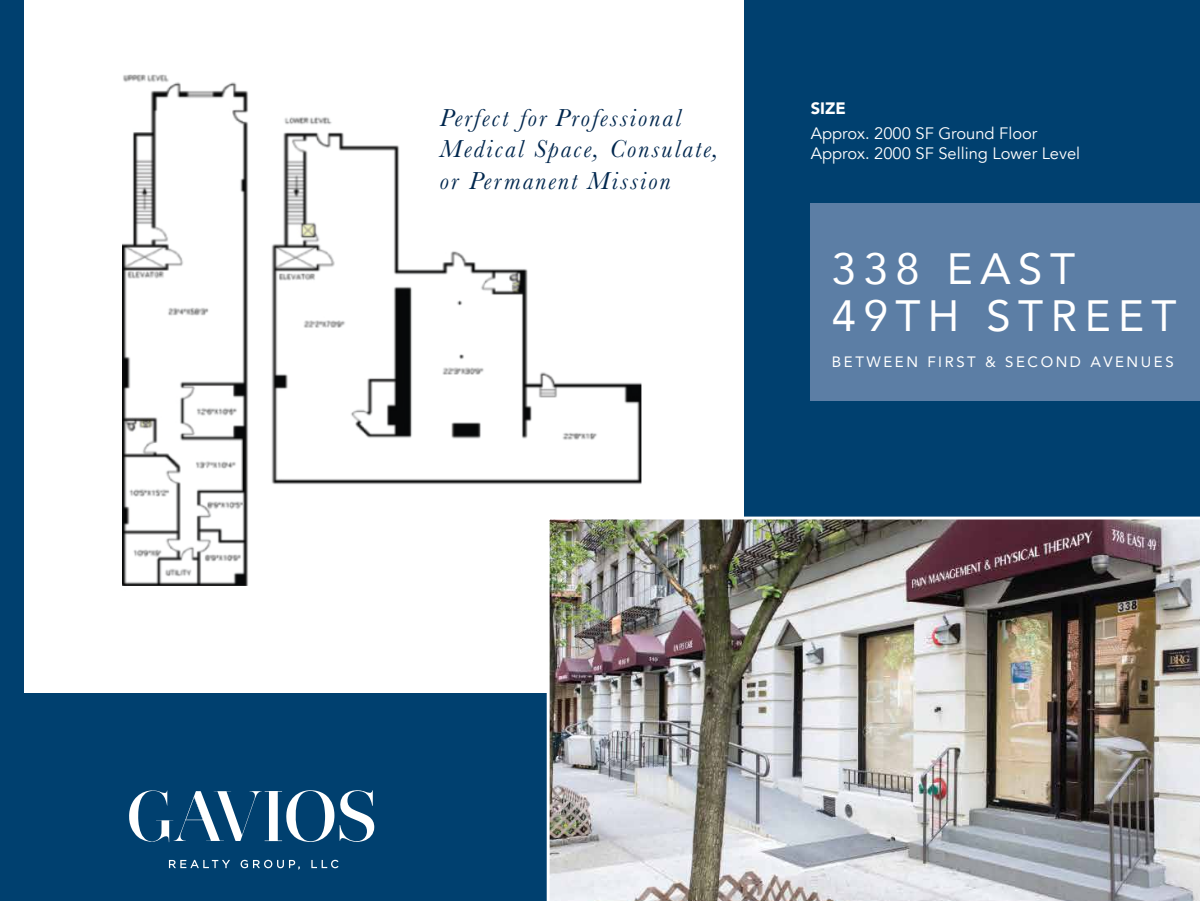
<style>
.page{position:relative;width:1200px;height:901px;background:#fff}
.page>*{position:absolute;margin:0;border:0;box-sizing:border-box;transform-origin:0 0}
.t1{font:43.65px/47.5px "Avenir";letter-spacing:.17em;color:#fff}
.t2{font:italic 25.5px/31.5px "Baskerville";letter-spacing:.08em;color:#00274e}
.t3{font:16.5px/19.8px "Avenir";color:#fff}
.t4{font:900 16.5px "Avenir";color:#fff}
.t5{font:15px "Avenir";letter-spacing:.17em;color:#fff}
</style>
<div class="page">
<div style="left:0;top:0;width:1200px;height:900px;background:#00406f"></div>
<div style="left:811px;top:203px;width:389px;height:197px;background:#5c7ea5"></div>
<div style="left:24px;top:0;width:719px;height:692px;background:#fff"></div>
<img style="left:123px;top:74px;width:519px;height:512px">
<img style="left:547px;top:517px;width:653px;height:384px">
<svg style="left:169px;top:860px;width:61px;height:8px"></svg>
<svg style="left:241px;top:860px;width:59px;height:9px"></svg>
<svg style="left:311px;top:860px;width:28px;height:8px"></svg>
<svg style="left:340px;top:790px;width:34px;height:52px"></svg>
<svg style="left:129px;top:790px;width:205px;height:52px"></svg>
<div style="left:443px;top:47px;width:83px;height:104px;background:#fff"></div>
<p class="t2" style="left:440px;top:102px;width:280px">Perfect for Professional<br>Medical Space, Consulate, or Permanent Mission</p>
<p class="t4" style="left:811px;top:94px;width:37px">SIZE</p>
<p class="t3" style="left:811px;top:124px;width:271px">Approx. 2000 SF Ground Floor<br>Approx. 2000 SF Selling Lower Level</p>
<h1 class="t1" style="left:832px;top:243px;width:346px">338 EAST<br>49TH STREET</h1>
<p class="t5" style="left:832px;top:350px;width:343px">BETWEEN FIRST &amp; SECOND AVENUES</p>
</div>
